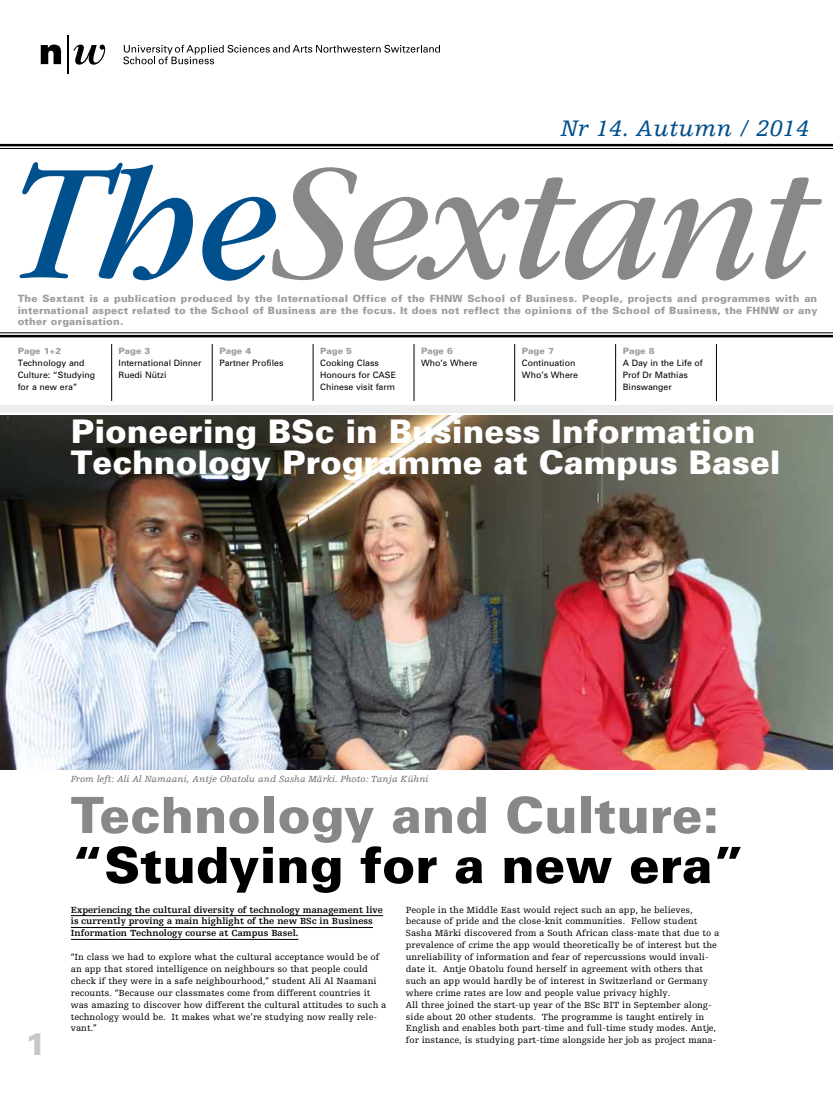
<style>
.page{position:relative;width:833px;height:1117px;background:#fff}
.page>*{position:absolute;margin:0;border:0;box-sizing:border-box;transform-origin:0 0}
.t1{font:italic 155.25px "Garamond ITCBQ";color:#87888a}
.t2{font:900 50px "Univers";color:#87888a}
.t3{font:900 50px "Univers";color:#000}
.t4{font:900 32.5px/31.2px "Univers";color:#fff}
.t5{font:900 31.25px "Univers";color:#c6c7c8}
.t6{font:italic 23.75px "Egyptienne F";color:#00508e}
.t7{font:900 10px/11.2px "Univers";letter-spacing:.02em;color:#9c9e9f;text-align:justify}
.t8{font:9.38px/11.9px "Egyptienne F";color:#000}
.t9{font:700 9.38px/11.9px "Egyptienne F";color:#000}
.t10{font:italic 9.38px "Egyptienne F";color:#707172}
.t11{font:8.75px/11.9px "Univers";color:#000}
.t12{font:900 8.75px "Univers";color:#9c9e9f}
.s1{color:#00508e}
</style>
<div class="page">
<img style="left:0;top:415px;width:833px;height:354px">
<hr style="left:68px;top:35px;width:1px;height:39px;background:#000">
<svg style="left:41px;top:45px;width:20px;height:19px"></svg>
<svg style="left:73px;top:45px;width:33px;height:20px"></svg>
<svg style="left:123px;top:45px;width:317px;height:19px"></svg>
<hr style="left:0;top:144px;width:833px;height:2px;background:#000">
<hr style="left:0;top:148px;width:833px;height:1px;background:#000">
<hr style="left:0;top:332px;width:833px;height:1px;background:#000">
<hr style="left:0;top:335px;width:833px;height:2px;background:#000">
<div style="left:0;top:405px;width:833px;height:7px;background:#eceded"></div>
<hr style="left:71px;top:915px;width:312px;height:1px;background:#000">
<hr style="left:71px;top:927px;width:302px;height:1px;background:#000">
<hr style="left:71px;top:938px;width:227px;height:1px;background:#000">
<hr style="left:111px;top:344px;width:1px;height:57px;background:#000">
<hr style="left:212px;top:344px;width:1px;height:57px;background:#000">
<hr style="left:313px;top:344px;width:1px;height:57px;background:#000">
<hr style="left:414px;top:344px;width:1px;height:57px;background:#000">
<hr style="left:514px;top:344px;width:1px;height:57px;background:#000">
<hr style="left:615px;top:344px;width:1px;height:57px;background:#000">
<hr style="left:716px;top:344px;width:1px;height:57px;background:#000">
<h3 class="t6" style="left:561px;top:115px;width:250px">Nr 14. Autumn / 2014</h3>
<h1 class="t1" style="left:2px;top:135px;width:803px"><span class="s1">The</span>Sextant</h1>
<p class="t7" style="left:18px;top:293px;width:801px">The Sextant is a publication produced by the International Office of the FHNW School of Business. People, projects and programmes with an international aspect related to the School of Business are the focus. It does not reflect the opinions of the School of Business, the FHNW or any other organisation.</p>
<p class="t12" style="left:18px;top:345px;width:45px">Page 1+2</p>
<p class="t11" style="left:18px;top:356px;width:79px">Technology and<br>Culture: “Studying for a new era”</p>
<p class="t12" style="left:119px;top:345px;width:33px">Page 3</p>
<p class="t11" style="left:119px;top:356px;width:84px">International Dinner<br>Ruedi Nützi</p>
<p class="t12" style="left:219px;top:345px;width:33px">Page 4</p>
<p class="t11" style="left:219px;top:356px;width:65px">Partner Profiles</p>
<p class="t12" style="left:320px;top:345px;width:33px">Page 5</p>
<p class="t11" style="left:320px;top:356px;width:77px">Cooking Class<br>Honours for CASE<br>Chinese visit farm</p>
<p class="t12" style="left:421px;top:345px;width:33px">Page 6</p>
<p class="t11" style="left:421px;top:356px;width:58px">Who’s Where</p>
<p class="t12" style="left:522px;top:345px;width:33px">Page 7</p>
<p class="t11" style="left:522px;top:356px;width:58px">Continuation<br>Who’s Where</p>
<p class="t12" style="left:623px;top:345px;width:33px">Page 8</p>
<p class="t11" style="left:623px;top:356px;width:81px">A Day in the Life of<br>Prof Dr Mathias<br>Binswanger</p>
<h3 class="t4" style="left:71px;top:415px;width:711px">Pioneering BSc in Business Information<br>Technology Programme at Campus Basel</h3>
<p class="t10" style="left:71px;top:773px;width:359px">From left: Ali Al Namaani, Antje Obatolu and Sasha Märki. Photo: Tanja Kühni</p>
<h3 class="t5" style="left:25px;top:1024px;width:22px">1</h3>
<h2 class="t2" style="left:71px;top:784px;width:650px">Technology and Culture:</h2>
<h2 class="t3" style="left:71px;top:834px;width:676px">“Studying for a new era”</h2>
<p class="t9" style="left:71px;top:903px;width:313px">Experiencing the cultural diversity of technology management live is currently proving a main highlight of the new BSc in Business<br>Information Technology course at Campus Basel.</p>
<p class="t8" style="left:71px;top:951px;width:317px">“In class we had to explore what the cultural acceptance would be of an app that stored intelligence on neighbours so that people could check if they were in a safe neighbourhood,” student Ali Al Naamani recounts. “Because our classmates come from different countries it was amazing to discover how different the cultural attitudes to such a technology would be. It makes what we’re studying now really rele&shy;vant.”</p>
<p class="t8" style="left:406px;top:903px;width:315px">People in the Middle East would reject such an app, he believes, because of pride and the close-knit communities. Fellow student Sasha Märki discovered from a South African class-mate that due to a prevalence of crime the app would theoretically be of interest but the unreliability of information and fear of repercussions would invali&shy;date it. Antje Obatolu found herself in agreement with others that such an app would hardly be of interest in Switzerland or Germany where crime rates are low and people value privacy highly.<br>All three joined the start-up year of the BSc BIT in September along&shy;side about 20 other students. The programme is taught entirely in English and enables both part-time and full-time study modes. Antje, for instance, is studying part-time alongside her job as project mana-</p>
</div>
